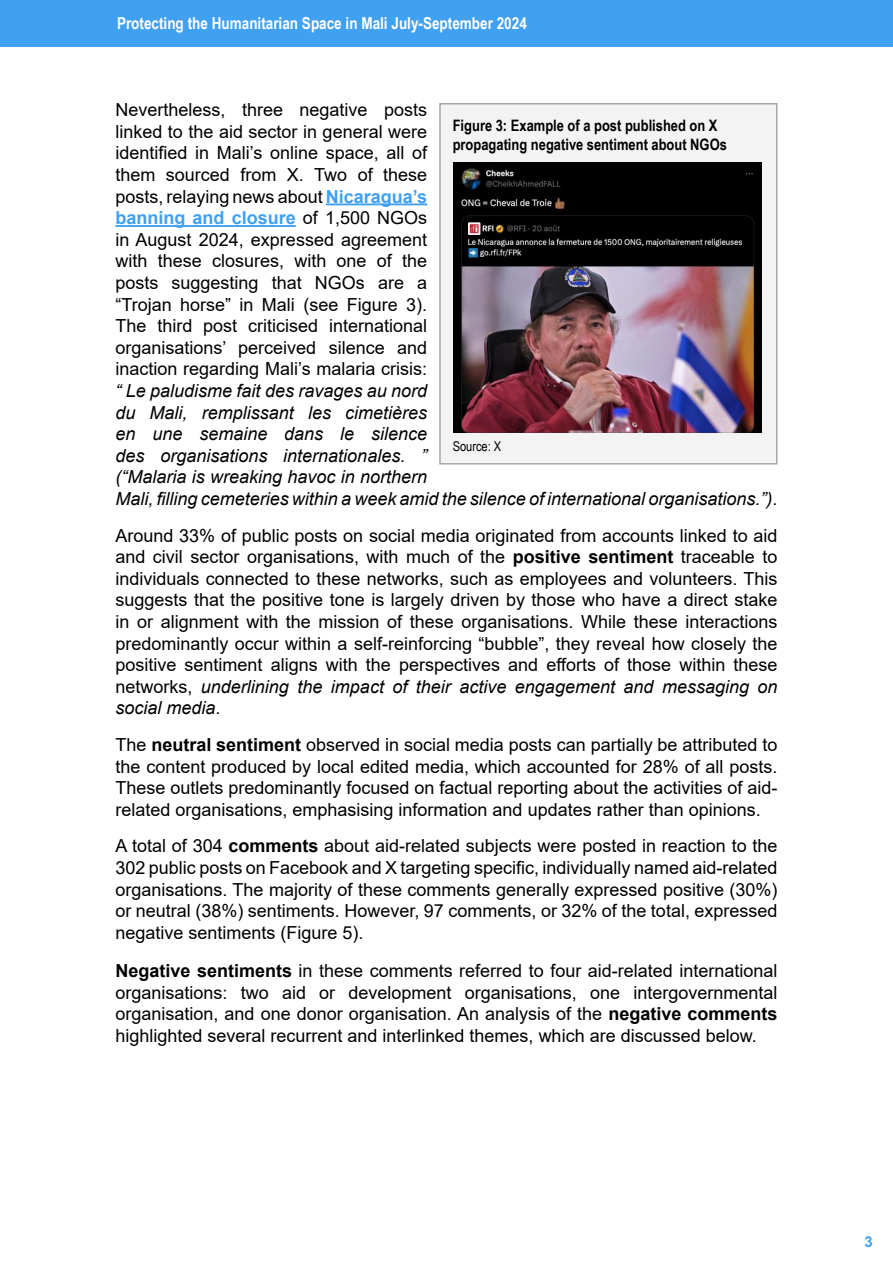
<style>
.page{position:relative;width:893px;height:1263px;background:#fff}
.page>*{position:absolute;margin:0;border:0;box-sizing:border-box;transform-origin:0 0}
.t1{font:18px/21.6px "Arial";color:#000;text-align:justify}
.t2{font:italic 18px/21.6px "Arial";color:#000}
.t3{font:700 16.5px "Arial Narrow";color:#fff}
.t4{font:700 15.75px/18.9px "Arial Narrow";color:#000}
.t5{font:700 15px "Arial";color:#40a0f1}
.t6{font:13.5px "Arial Narrow";color:#000}
.s1{font-weight:700;color:#40a0f1}
.s2{font-style:normal}
.s3{font-weight:700}
.s4{font-style:italic}
</style>
<div class="page">
<div style="left:0;top:0;width:893px;height:46px;background:#40a0f1"></div>
<hr style="left:326px;top:203px;width:101px;height:2px;background:#40a0f1">
<hr style="left:115px;top:225px;width:181px;height:2px;background:#40a0f1">
<div style="left:440px;top:104px;width:337px;height:360px;background:#f3f3f3"></div>
<div style="left:439px;top:103px;width:338px;height:361px;border:2px solid #a6a6a6"></div>
<img style="left:454px;top:162px;width:307px;height:270px">
<p class="t3" style="left:117px;top:11px;width:411px">Protecting the Humanitarian Space in Mali July-September 2024</p>
<p class="t1" style="left:115px;top:99px;width:313px">Nevertheless, three negative posts linked to the aid sector in general were identified in Mali’s online space, all of them sourced from X. Two of these posts, relaying news about <span class="s1">Nicaragua’s banning and closure</span> of 1,500 NGOs in August 2024, expressed agreement with these closures, with one of the posts suggesting that NGOs are a “Trojan horse” in Mali (see Figure 3).<br>The third post criticised international organisations’ perceived silence and inaction regarding Mali’s malaria crisis:</p>
<p class="t2" style="left:115px;top:380px;width:664px">“ Le paludisme fait des ravages au nord<br>du Mali, remplissant les cimetières<br>en une semaine dans le silence<br>des organisations internationales. ”<br>(“Malaria is wreaking havoc in northern<br>Mali, filling cemeteries within a week amid the silence of international organisations.”)<span class="s2">.</span></p>
<p class="t1" style="left:115px;top:524px;width:664px">Around 33% of public posts on social media originated from accounts linked to aid and civil sector organisations, with much of the <span class="s3">positive sentiment</span> traceable to individuals connected to these networks, such as employees and volunteers. This suggests that the positive tone is largely driven by those who have a direct stake in or alignment with the mission of these organisations. While these interactions predominantly occur within a self-reinforcing “bubble”, they reveal how closely the positive sentiment aligns with the perspectives and efforts of those within these networks, <span class="s4">underlining the impact of their active engagement and messaging on social media</span>.</p>
<p class="t1" style="left:115px;top:734px;width:664px">The <span class="s3">neutral sentiment</span> observed in social media posts can partially be attributed to the content produced by local edited media, which accounted for 28% of all posts.<br>These outlets predominantly focused on factual reporting about the activities of aid&shy;related organisations, emphasising information and updates rather than opinions.</p>
<p class="t1" style="left:115px;top:835px;width:664px">A total of 304 <span class="s3">comments</span> about aid-related subjects were posted in reaction to the 302 public posts on Facebook and X targeting specific, individually named aid-related organisations. The majority of these comments generally expressed positive (30%) or neutral (38%) sentiments. However, 97 comments, or 32% of the total, expressed negative sentiments (Figure 5).</p>
<p class="t1" style="left:115px;top:960px;width:664px"><span class="s3">Negative sentiments</span> in these comments referred to four aid-related international organisations: two aid or development organisations, one intergovernmental organisation, and one donor organisation. An analysis of the <span class="s3">negative comments </span>highlighted several recurrent and interlinked themes, which are discussed below.</p>
<p class="t4" style="left:453px;top:115px;width:276px">Figure 3: Example of a post published on X propagating negative sentiment about NGOs</p>
<p class="t6" style="left:453px;top:436px;width:50px">Source: X</p>
<p class="t5" style="left:864px;top:1231px;width:10px">3</p>
</div>
